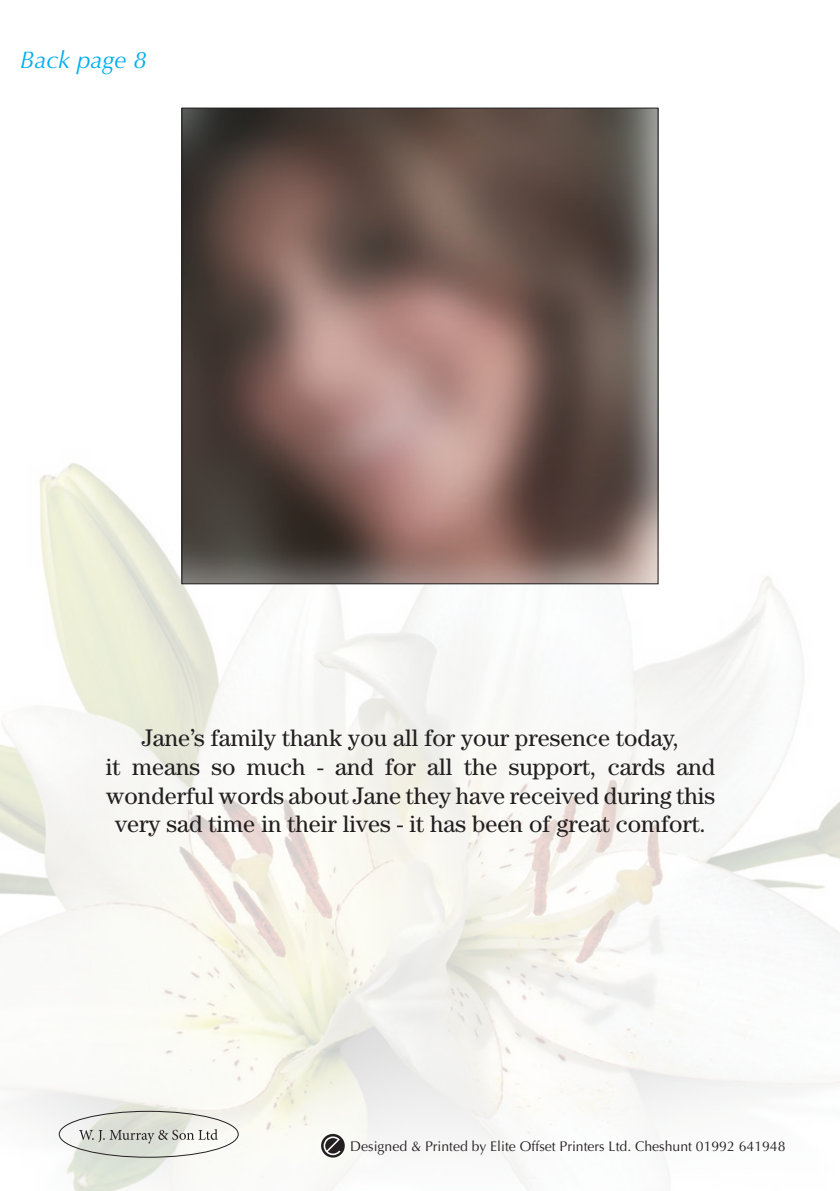
<style>
.page{position:relative;width:840px;height:1191px;background:#fff}
.page>*{position:absolute;margin:0;border:0;box-sizing:border-box;transform-origin:0 0}
.t1{font:24px/28.8px "Century";color:#231f20;text-align:center}
.t2{font:italic 24px "Optima";color:#00aeef}
.t3{font:14px "Optima";color:#231f20}
</style>
<div class="page">
<img style="left:0;top:236px;width:839px;height:955px">
<div style="left:59px;top:1110px;width:179px;height:47px;border:1px solid #231f20;border-radius:50%"></div>
<svg style="left:79px;top:1129px;width:139px;height:14px"></svg>
<img style="left:183px;top:110px;width:473px;height:472px">
<svg style="left:321px;top:1133px;width:23px;height:24px"></svg>
<p class="t2" style="left:20px;top:46px;width:128px">Back page 8</p>
<p class="t1" style="left:106px;top:723px;width:610px">Jane’s family thank you all for your presence today,<br>it means so much - and for all the support, cards and wonderful words about Jane they have received during this very sad time in their lives - it has been of great comfort.</p>
<p class="t3" style="left:350px;top:1137px;width:436px">Designed &amp; Printed by Elite Offset Printers Ltd. Cheshunt 01992 641948</p>
</div>
